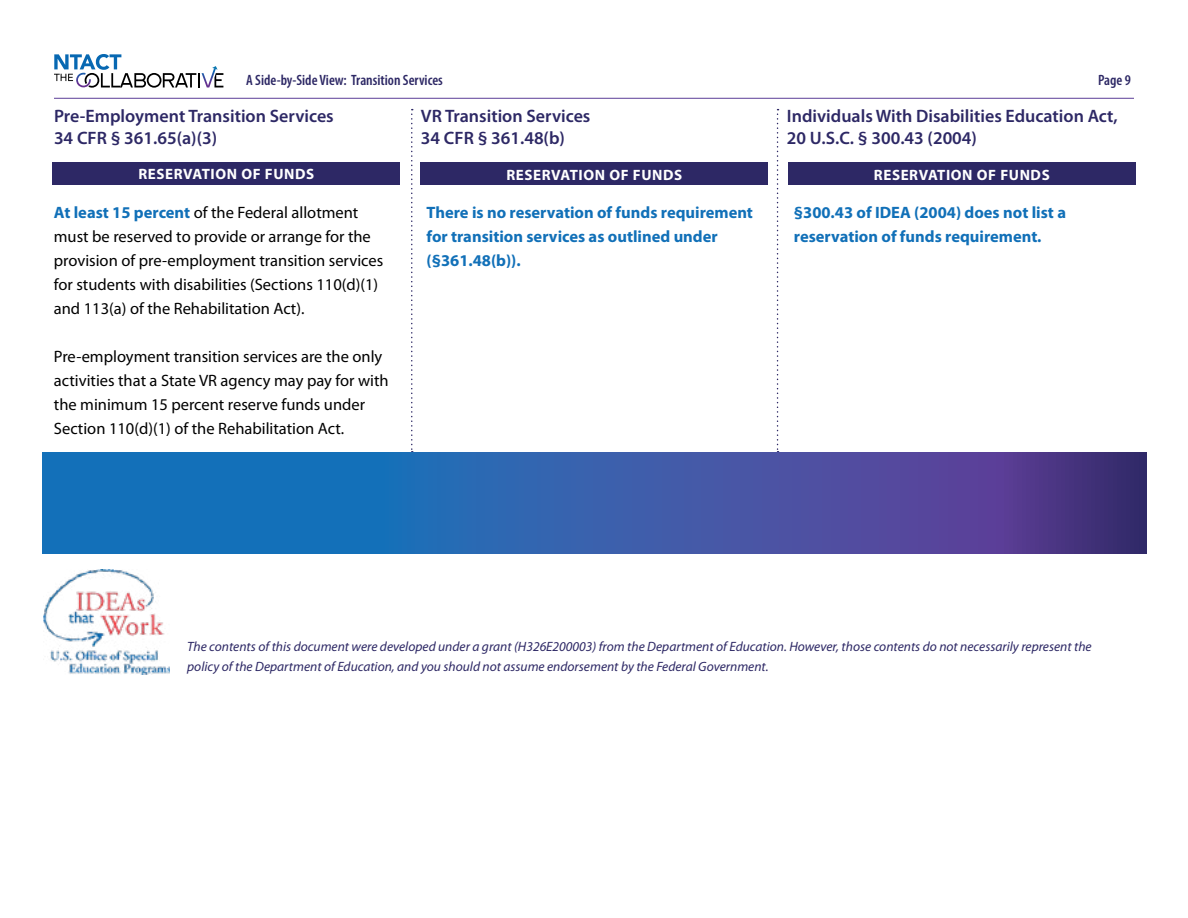
<style>
.page{position:relative;width:1188px;height:918px;background:#fff}
.page>*{position:absolute;margin:0;border:0;box-sizing:border-box;transform-origin:0 0}
.t1{font:600 18px/21.6px "Myriad Pro";color:#2d2865}
.t2{font:16.5px/24px "Myriad Pro";color:#000}
.t3{font:700 16.5px/24px "Myriad Pro";color:#1170b8}
.t4{font:700 15px "Myriad Pro";letter-spacing:.04em;color:#fff}
.t5{font:600 condensed 15px "Myriad Pro";color:#2d2865}
.t6{font:italic 13.5px/19.5px "Myriad Pro";color:#2d2865}
.s1{font-weight:700;color:#1170b8}
</style>
<div class="page">
<svg style="left:54px;top:54px;width:169px;height:34px"></svg>
<hr style="left:54px;top:98px;width:1080px;height:1px;background:#5b3e98">
<div style="left:53px;top:162px;width:347px;height:23px;background:#2d2865"></div>
<div style="left:421px;top:162px;width:347px;height:23px;background:#2d2865"></div>
<div style="left:788px;top:162px;width:347px;height:23px;background:#2d2865"></div>
<img style="left:43px;top:570px;width:126px;height:105px">
<svg style="left:411px;top:109px;width:2px;height:344px"></svg>
<svg style="left:777px;top:109px;width:2px;height:344px"></svg>
<svg style="left:42px;top:453px;width:1105px;height:101px;background:#335ba7"></svg>
<p class="t5" style="left:246px;top:71px;width:198px">A Side-by-Side View: Transition Services</p>
<p class="t5" style="left:1098px;top:71px;width:34px">Page 9</p>
<h2 class="t1" style="left:54px;top:105px;width:281px">Pre-Employment Transition Services</h2>
<h2 class="t1" style="left:54px;top:127px;width:165px">34 CFR § 361.65(a)(3)</h2>
<h3 class="t4" style="left:138px;top:164px;width:177px">RESERVATION OF FUNDS</h3>
<p class="t2" style="left:54px;top:200px;width:331px"><span class="s1">At least 15 percent</span> of the Federal allotment must be reserved to provide or arrange for the provision of pre-employment transition services for students with disabilities (Sections 110(d)(1) and 113(a) of the Rehabilitation Act).</p>
<p class="t2" style="left:54px;top:344px;width:336px">Pre-employment transition services are the only activities that a State VR agency may pay for with the minimum 15 percent reserve funds under Section 110(d)(1) of the Rehabilitation Act.</p>
<h2 class="t1" style="left:787px;top:105px;width:332px">Individuals With Disabilities Education Act,<br>20 U.S.C. § 300.43 (2004)</h2>
<h3 class="t4" style="left:874px;top:165px;width:177px">RESERVATION OF FUNDS</h3>
<p class="t3" style="left:794px;top:200px;width:274px">§300.43 of IDEA (2004) does not list a reservation of funds requirement.</p>
<h2 class="t1" style="left:421px;top:105px;width:171px">VR Transition Services</h2>
<h2 class="t1" style="left:421px;top:127px;width:145px">34 CFR § 361.48(b)</h2>
<h3 class="t4" style="left:506px;top:165px;width:177px">RESERVATION OF FUNDS</h3>
<p class="t3" style="left:427px;top:200px;width:328px">There is no reservation of funds requirement for transition services as outlined under (§361.48(b)).</p>
<p class="t6" style="left:187px;top:637px;width:906px">The contents of this document were developed under a grant (H326E200003) from the Department of Education. However, those contents do not necessarily represent the policy of the Department of Education, and you should not assume endorsement by the Federal Government.</p>
</div>
